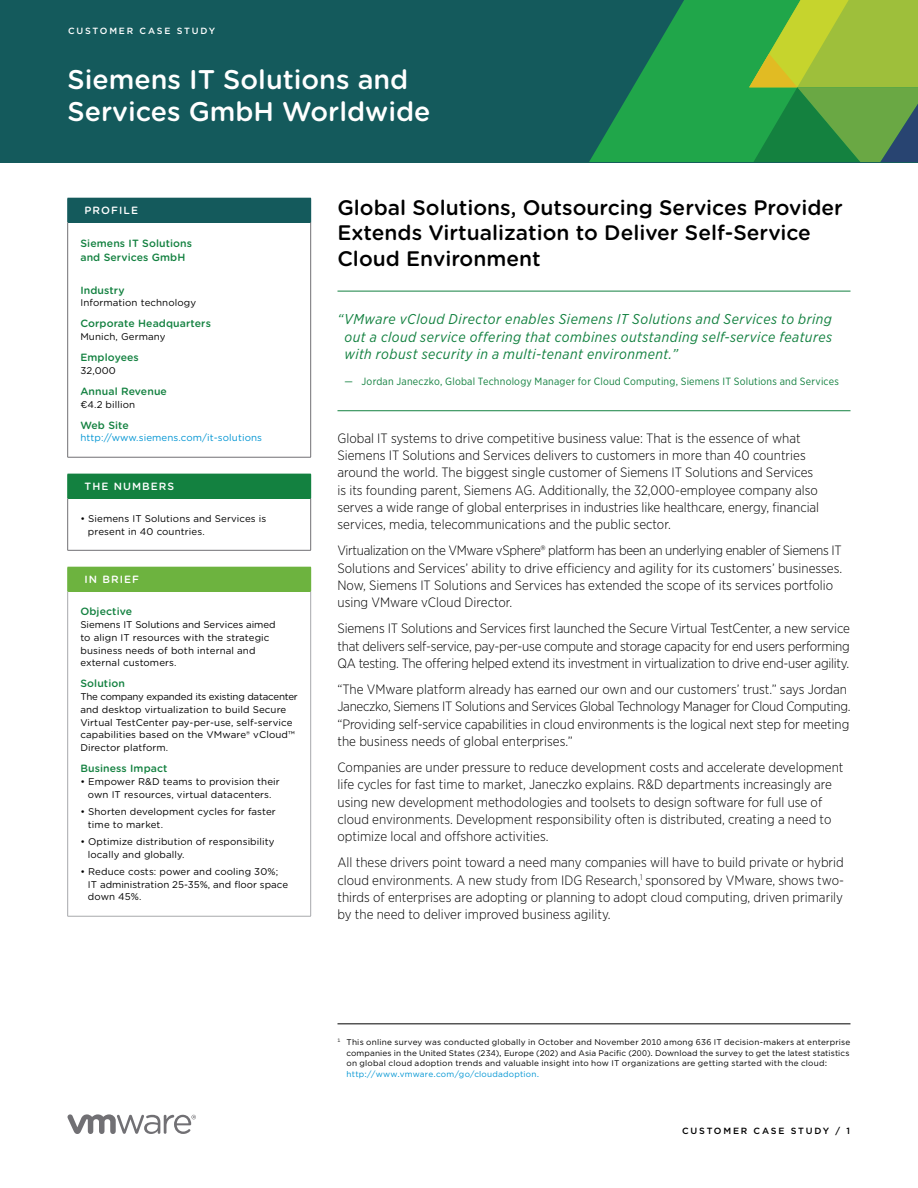
<style>
.page{position:relative;width:918px;height:1188px;background:#fff}
.page>*{position:absolute;margin:0;border:0;box-sizing:border-box;transform-origin:0 0}
.t1{font:500 27px/31.5px "Gotham Rounded";color:#fff}
.t2{font:500 21px/25.5px "Gotham Rounded";color:#000}
.t3{font:italic 14.25px/17.2px "Gotham Narrow";letter-spacing:.03em;color:#138140;text-align:justify}
.t4{font:300 13.5px/17.2px "Gotham Narrow";color:#000}
.t5{font:500 10.5px/13.5px "Gotham Rounded";letter-spacing:.01em;color:#138140}
.t6{font:10.5px "Gotham Narrow";letter-spacing:.02em;color:#138140}
.t7{font:500 10.5px "Gotham Rounded";letter-spacing:.1em;color:#fff}
.t8{font:9.75px/12.8px "Gotham Rounded";letter-spacing:.01em;color:#000}
.t9{font:9.75px "Gotham Rounded";letter-spacing:.01em;color:#0095d3}
.t10{font:500 9px "Gotham";letter-spacing:.2em;color:#fff}
.t11{font:500 9px "Gotham";letter-spacing:.2em;color:#000}
.t12{font:8.25px/10.5px "Gotham";letter-spacing:.025em;color:#000;text-align:justify}
.t13{font:8.25px "Gotham";letter-spacing:.025em;color:#0095d3}
</style>
<div class="page">
<div style="left:0;top:0;width:918px;height:162px;background:#145a5c"></div>
<svg style="left:589px;top:0;width:160px;height:162px;fill:#20a64a"></svg>
<svg style="left:749px;top:0;width:169px;height:162px;background:#6eab3f"></svg>
<svg style="left:68px;top:1114px;width:128px;height:20px"></svg>
<hr style="left:338px;top:291px;width:512px;height:1px;background:#138140">
<hr style="left:338px;top:410px;width:512px;height:1px;background:#138140">
<hr style="left:338px;top:1024px;width:512px;height:1px;background:#000">
<div style="left:68px;top:198px;width:243px;height:24px;background:#145a5c"></div>
<svg style="left:67px;top:198px;width:1px;height:24px"></svg>
<hr style="left:67px;top:222px;width:1px;height:235px;background:#717074">
<hr style="left:310px;top:222px;width:1px;height:235px;background:#717074">
<hr style="left:68px;top:457px;width:243px;height:1px;background:#717074">
<div style="left:68px;top:474px;width:243px;height:24px;background:#138140"></div>
<svg style="left:67px;top:474px;width:1px;height:24px"></svg>
<hr style="left:68px;top:498px;width:243px;height:1px;background:#138140">
<hr style="left:67px;top:498px;width:1px;height:52px;background:#717074">
<hr style="left:310px;top:498px;width:1px;height:52px;background:#717074">
<hr style="left:68px;top:550px;width:243px;height:1px;background:#717074">
<div style="left:68px;top:567px;width:243px;height:24px;background:#6db33f"></div>
<svg style="left:67px;top:567px;width:1px;height:24px"></svg>
<hr style="left:68px;top:591px;width:243px;height:1px;background:#6db33f">
<hr style="left:67px;top:592px;width:1px;height:324px;background:#a7a9ac">
<hr style="left:310px;top:592px;width:1px;height:324px;background:#a7a9ac">
<hr style="left:68px;top:916px;width:243px;height:1px;background:#a7a9ac">
<p class="t10" style="left:68px;top:25px;width:80px">CUSTOMER CASE</p>
<p class="t10" style="left:177px;top:25px;width:8px">STU</p>
<p class="t10" style="left:200px;top:25px;width:16px">DY</p>
<h1 class="t1" style="left:67px;top:63px;width:364px">Siemens IT Solutions and<br>Services GmbH Worldwide</h1>
<p class="t10" style="left:68px;top:25px;width:137px">TELECOMMUNICATION</p>
<p class="t7" style="left:85px;top:203px;width:54px">profile</p>
<p class="t5" style="left:80px;top:236px;width:113px">Siemens IT Solutions and Services GmbH</p>
<p class="t5" style="left:80px;top:283px;width:46px">Industry</p>
<p class="t8" style="left:80px;top:296px;width:117px">Information technology</p>
<p class="t5" style="left:80px;top:317px;width:132px">Corporate Headquarters</p>
<p class="t8" style="left:80px;top:330px;width:87px">Munich, Germany</p>
<p class="t5" style="left:80px;top:350px;width:60px">Employees</p>
<p class="t8" style="left:80px;top:364px;width:37px">32,000</p>
<p class="t5" style="left:80px;top:384px;width:88px">Annual Revenue</p>
<p class="t8" style="left:80px;top:397px;width:56px">€4.2 billion</p>
<p class="t5" style="left:80px;top:418px;width:50px">Web Site</p>
<p class="t9" style="left:80px;top:431px;width:183px">http://www.siemens.com/it-solutions</p>
<p class="t7" style="left:85px;top:479px;width:91px">THE NUMBERS</p>
<p class="t8" style="left:88px;top:512px;width:180px;text-indent:-7px">• Siemens IT Solutions and Services is present in 40 countries.</p>
<p class="t7" style="left:85px;top:572px;width:55px">IN BRIEF</p>
<p class="t5" style="left:80px;top:605px;width:53px">Objective</p>
<p class="t8" style="left:80px;top:618px;width:197px">Siemens IT Solutions and Services aimed to align IT resources with the strategic business needs of both internal and external customers.</p>
<p class="t5" style="left:80px;top:677px;width:46px">Solution</p>
<p class="t8" style="left:80px;top:690px;width:219px">The company expanded its existing datacenter and desktop virtualization to build Secure Virtual TestCenter pay-per-use, self-service capabilities based on the VMware® vCloud™ Director platform.</p>
<p class="t5" style="left:80px;top:761px;width:89px">Business Impact</p>
<p class="t8" style="left:80px;top:775px;width:201px;text-align:center">• Empower R&amp;D teams to provision their own IT resources, virtual datacenters.</p>
<p class="t8" style="left:88px;top:805px;width:189px;text-indent:-7px">• Shorten development cycles for faster time to market.</p>
<p class="t8" style="left:88px;top:835px;width:188px;text-indent:-7px">• Optimize distribution of responsibility locally and globally.</p>
<p class="t8" style="left:88px;top:865px;width:202px;text-indent:-8px">• Reduce costs: power and cooling 30%;<br>IT administration 25-35%, and floor space down 45%.</p>
<h2 class="t2" style="left:338px;top:194px;width:507px">Global Solutions, Outsourcing Services Provider<br>Extends Virtualization to Deliver Self-Service<br>Cloud Environment</h2>
<p class="t3" style="left:345px;top:310px;width:489px;text-indent:-7px">“VMware vCloud Director enables Siemens IT Solutions and Services to bring out a cloud service offering that combines outstanding self-service features with robust security in a multi-tenant environment.”</p>
<p class="t6" style="left:345px;top:375px;width:496px">— Jordan Janeczko, Global Technology Manager for Cloud Computing, Siemens IT Solutions and Services</p>
<p class="t4" style="left:338px;top:429px;width:483px">Global IT systems to drive competitive business value: That is the essence of what Siemens IT Solutions and Services delivers to customers in more than 40 countries around the world. The biggest single customer of Siemens IT Solutions and Services is its founding parent, Siemens AG. Additionally, the 32,000-employee company also serves a wide range of global enterprises in industries like healthcare, energy, financial services, media, telecommunications and the public sector.</p>
<p class="t4" style="left:338px;top:542px;width:506px">Virtualization on the VMware vSphere® platform has been an underlying enabler of Siemens IT Solutions and Services’ ability to drive efficiency and agility for its customers’ businesses.<br>Now, Siemens IT Solutions and Services has extended the scope of its services portfolio using VMware vCloud Director.</p>
<p class="t4" style="left:338px;top:620px;width:514px;text-align:justify">Siemens IT Solutions and Services first launched the Secure Virtual TestCenter, a new service that delivers self-service, pay-per-use compute and storage capacity for end users performing QA testing. The offering helped extend its investment in virtualization to drive end-user agility.</p>
<p class="t4" style="left:338px;top:680px;width:514px">“The VMware platform already has earned our own and our customers’ trust.” says Jordan Janeczko, Siemens IT Solutions and Services Global Technology Manager for Cloud Computing. “Providing self-service capabilities in cloud environments is the logical next step for meeting the business needs of global enterprises.”</p>
<p class="t4" style="left:338px;top:758px;width:508px">Companies are under pressure to reduce development costs and accelerate development life cycles for fast time to market, Janeczko explains. R&amp;D departments increasingly are using new development methodologies and toolsets to design software for full use of cloud environments. Development responsibility often is distributed, creating a need to optimize local and offshore activities.</p>
<p class="t4" style="left:338px;top:854px;width:508px;text-align:justify">All these drivers point toward a need many companies will have to build private or hybrid cloud environments. A new study from IDG Research,<sup>1</sup> sponsored by VMware, shows two&shy;thirds of enterprises are adopting or planning to adopt cloud computing, driven primarily by the need to deliver improved business agility.</p>
<p class="t12" style="left:346px;top:1037px;width:505px;text-indent:-9px"><sup>1</sup> This online survey was conducted globally in October and November 2010 among 636 IT decision-makers at enterprise companies in the United States (234), Europe (202) and Asia Pacific (200). Download the survey to get the latest statistics on global cloud adoption trends and valuable insight into how IT organizations are getting started with the cloud:</p>
<p class="t13" style="left:346px;top:1068px;width:194px">http://www.vmware.com/go/cloudadoption.</p>
<p class="t11" style="left:682px;top:1125px;width:89px">CUSTOMER CASE</p>
<p class="t11" style="left:791px;top:1125px;width:61px">STU DY / 1</p>
</div>
